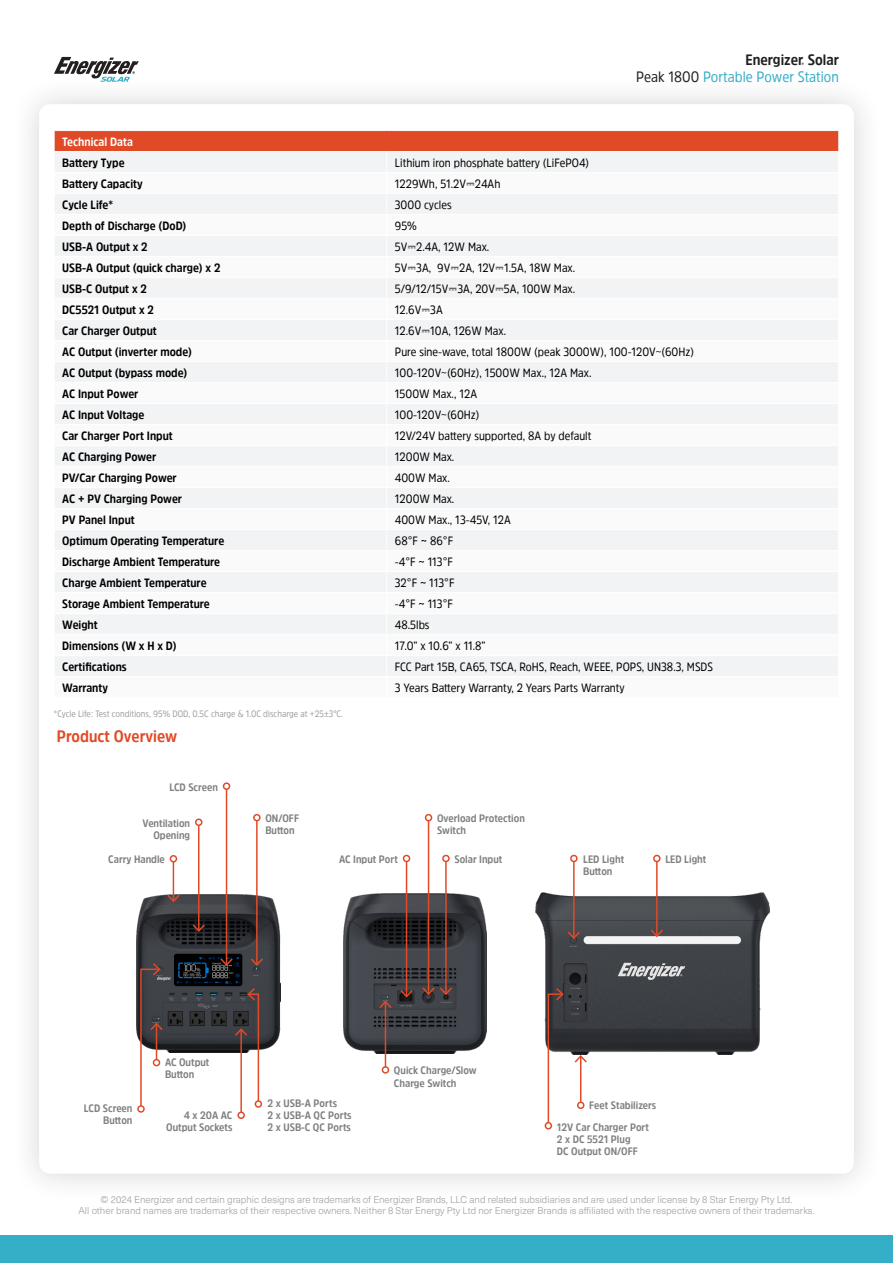
<style>
.page{position:relative;width:893px;height:1263px;background:#fff}
.page>*{position:absolute;margin:0;border:0;box-sizing:border-box;transform-origin:0 0}
.t1{font:700 16.5px "Energi Pro";color:#e04a27}
.t2{font:15px "Energi Pro";color:#34afc7}
.t3{font:700 15px "Energi Pro";color:#231f20}
.t4{font:12px "Energi Pro";color:#000}
.t5{font:700 12px "Energi Pro";color:#000}
.t6{font:700 12px "Energi Pro";color:#fff}
.t7{font:700 10.8px/12.1px "Energi Pro";color:#7f8080}
.t8{font:300 9.75px "Neue Haas Unica";color:#9d9fa2}
.t9{font:9.3px "Energi Pro";color:#9d9fa2}
.t10{font:700 6.15px "Energi Pro";color:#231f20}
.s1{color:#231f20}
.s2{font-family:"Arial"}
</style>
<div class="page">
<div style="left:0;top:1236px;width:893px;height:27px;background:#34afc7"></div>
<div style="left:10px;top:75px;width:873px;height:1128px;background:#231f20;opacity:.19"></div>
<div style="left:39px;top:104px;width:815px;height:1070px;background:#fff;border-radius:11px"></div>
<svg style="left:54px;top:57px;width:85px;height:25px"></svg>
<img style="left:343px;top:894px;width:144px;height:159px">
<img style="left:535px;top:892px;width:234px;height:163px">
<svg style="left:618px;top:963px;width:67px;height:17px"></svg>
<img style="left:137px;top:894px;width:144px;height:159px">
<hr style="left:656px;top:861px;width:2px;height:75px;background:#e04a27">
<svg style="left:649px;top:928px;width:16px;height:10px"></svg>
<div style="left:653px;top:855px;width:8px;height:7px;border:2px solid #e04a27;border-radius:50%"></div>
<hr style="left:445px;top:861px;width:2px;height:133px;background:#e04a27">
<div style="left:442px;top:855px;width:8px;height:7px;border:2px solid #e04a27;border-radius:50%"></div>
<hr style="left:406px;top:861px;width:1px;height:135px;background:#e04a27">
<svg style="left:399px;top:988px;width:15px;height:11px"></svg>
<div style="left:403px;top:855px;width:7px;height:7px;border:2px solid #e04a27;border-radius:50%"></div>
<hr style="left:173px;top:862px;width:1px;height:39px;background:#e04a27">
<svg style="left:166px;top:893px;width:15px;height:10px"></svg>
<div style="left:170px;top:855px;width:7px;height:7px;border:2px solid #e04a27;border-radius:50%"></div>
<hr style="left:198px;top:825px;width:1px;height:106px;background:#e04a27">
<svg style="left:191px;top:923px;width:15px;height:10px"></svg>
<div style="left:195px;top:818px;width:7px;height:8px;border:2px solid #e04a27;border-radius:50%"></div>
<hr style="left:226px;top:789px;width:1px;height:176px;background:#e04a27">
<svg style="left:219px;top:957px;width:15px;height:10px"></svg>
<div style="left:223px;top:782px;width:7px;height:8px;border:2px solid #e04a27;border-radius:50%"></div>
<hr style="left:428px;top:821px;width:1px;height:173px;background:#e04a27">
<svg style="left:421px;top:986px;width:33px;height:10px"></svg>
<div style="left:425px;top:814px;width:7px;height:7px;border:2px solid #e04a27;border-radius:50%"></div>
<hr style="left:256px;top:821px;width:2px;height:144px;background:#e04a27">
<svg style="left:249px;top:957px;width:16px;height:10px"></svg>
<div style="left:253px;top:814px;width:8px;height:7px;border:2px solid #e04a27;border-radius:50%"></div>
<hr style="left:580px;top:1056px;width:1px;height:46px;background:#e04a27">
<svg style="left:573px;top:1054px;width:15px;height:10px"></svg>
<div style="left:577px;top:1101px;width:7px;height:8px;border:2px solid #e04a27;border-radius:50%"></div>
<hr style="left:385px;top:1002px;width:1px;height:65px;background:#e04a27">
<svg style="left:378px;top:999px;width:15px;height:11px"></svg>
<div style="left:382px;top:1066px;width:7px;height:8px;border:2px solid #e04a27;border-radius:50%"></div>
<svg style="left:139px;top:962px;width:32px;height:144px"></svg>
<div style="left:137px;top:1105px;width:8px;height:8px;border:2px solid #e04a27;border-radius:50%"></div>
<svg style="left:547px;top:986px;width:18px;height:138px"></svg>
<div style="left:545px;top:1122px;width:7px;height:7px;border:2px solid #e04a27;border-radius:50%"></div>
<hr style="left:573px;top:861px;width:2px;height:77px;background:#e04a27">
<svg style="left:566px;top:930px;width:16px;height:10px"></svg>
<div style="left:570px;top:855px;width:8px;height:7px;border:2px solid #e04a27;border-radius:50%"></div>
<hr style="left:240px;top:1029px;width:2px;height:83px;background:#e04a27">
<div style="left:237px;top:1111px;width:8px;height:8px;border:2px solid #e04a27;border-radius:50%"></div>
<svg style="left:233px;top:986px;width:27px;height:116px"></svg>
<div style="left:255px;top:1100px;width:7px;height:8px;border:2px solid #e04a27;border-radius:50%"></div>
<svg style="left:54px;top:131px;width:785px;height:545px"></svg>
<p class="t3" style="left:745px;top:50px;width:95px">Energizer Solar</p>
<p class="t10" style="left:802px;top:61px;width:4px">®</p>
<p class="t2" style="left:636px;top:66px;width:204px"><span class="s1">Peak 1800</span> Portable Power Station</p>
<p class="t6" style="left:62px;top:133px;width:72px">Technical Data</p>
<p class="t5" style="left:62px;top:154px;width:64px">Battery Type</p>
<p class="t4" style="left:395px;top:154px;width:196px">Lithium iron phosphate battery (LiFePO4)</p>
<p class="t5" style="left:62px;top:175px;width:82px">Battery Capacity</p>
<p class="t4" style="left:395px;top:175px;width:107px">1229Wh, 51.2V<span class="s1">⎓</span>24Ah</p>
<p class="t5" style="left:62px;top:196px;width:52px">Cycle Life*</p>
<p class="t4" style="left:395px;top:196px;width:58px">3000 cycles</p>
<p class="t5" style="left:62px;top:217px;width:126px">Depth of Discharge (DoD)</p>
<p class="t4" style="left:395px;top:217px;width:24px">95%</p>
<p class="t5" style="left:62px;top:238px;width:87px">USB-A Output x 2</p>
<p class="t4" style="left:395px;top:238px;width:96px">5V<span class="s1">⎓</span>2.4A, 12W Max.</p>
<p class="t5" style="left:62px;top:259px;width:160px">USB-A Output (quick charge) x 2</p>
<p class="t4" style="left:395px;top:259px;width:182px">5V<span class="s1">⎓</span>3A, 9V<span class="s1">⎓</span>2A, 12V<span class="s1">⎓</span>1.5A, 18W Max.</p>
<p class="t5" style="left:62px;top:280px;width:86px">USB-C Output x 2</p>
<p class="t4" style="left:395px;top:280px;width:182px">5/9/12/15V<span class="s1">⎓</span>3A, 20V<span class="s1">⎓</span>5A, 100W Max.</p>
<p class="t5" style="left:62px;top:301px;width:93px">DC5521 Output x 2</p>
<p class="t4" style="left:395px;top:301px;width:49px">12.6V<span class="s1">⎓</span>3A</p>
<p class="t5" style="left:62px;top:322px;width:96px">Car Charger Output</p>
<p class="t4" style="left:395px;top:322px;width:113px">12.6V<span class="s1">⎓</span>10A, 126W Max.</p>
<p class="t5" style="left:62px;top:343px;width:131px">AC Output (inverter mode)</p>
<p class="t4" style="left:395px;top:343px;width:301px">Pure sine-wave, total 1800W (peak 3000W), 100-120V (60Hz)</p>
<p class="t5" style="left:62px;top:364px;width:127px">AC Output (bypass mode)</p>
<p class="t4" style="left:395px;top:364px;width:198px">100-120V (60Hz), 1500W Max., 12A Max.</p>
<p class="t5" style="left:62px;top:385px;width:78px">AC Input Power</p>
<p class="t4" style="left:395px;top:385px;width:84px">1500W Max., 12A</p>
<p class="t5" style="left:62px;top:406px;width:84px">AC Input Voltage</p>
<p class="t4" style="left:395px;top:406px;width:86px">100-120V (60Hz)</p>
<p class="t5" style="left:62px;top:427px;width:112px">Car Charger Port Input</p>
<p class="t4" style="left:395px;top:427px;width:198px">12V/24V battery supported, 8A by default</p>
<p class="t5" style="left:62px;top:448px;width:96px">AC Charging Power</p>
<p class="t4" style="left:395px;top:448px;width:61px">1200W Max.</p>
<p class="t5" style="left:62px;top:469px;width:116px">PV/Car Charging Power</p>
<p class="t4" style="left:395px;top:469px;width:57px">400W Max.</p>
<p class="t5" style="left:62px;top:490px;width:121px">AC + PV Charging Power</p>
<p class="t4" style="left:395px;top:490px;width:61px">1200W Max.</p>
<p class="t5" style="left:62px;top:511px;width:74px">PV Panel Input</p>
<p class="t4" style="left:395px;top:511px;width:118px">400W Max., 13-45V, 12A</p>
<p class="t5" style="left:62px;top:532px;width:163px">Optimum Operating Temperature</p>
<p class="t4" style="left:395px;top:532px;width:60px">68<span class="s2">°</span>F ~ 86<span class="s2">°</span>F</p>
<p class="t5" style="left:62px;top:553px;width:159px">Discharge Ambient Temperature</p>
<p class="t4" style="left:395px;top:553px;width:60px">-4<span class="s2">°</span>F ~ 113<span class="s2">°</span>F</p>
<p class="t5" style="left:62px;top:574px;width:146px">Charge Ambient Temperature</p>
<p class="t4" style="left:395px;top:574px;width:61px">32<span class="s2">°</span>F ~ 113<span class="s2">°</span>F</p>
<p class="t5" style="left:62px;top:595px;width:149px">Storage Ambient Temperature</p>
<p class="t4" style="left:395px;top:595px;width:60px">-4<span class="s2">°</span>F ~ 113<span class="s2">°</span>F</p>
<p class="t5" style="left:62px;top:616px;width:37px">Weight</p>
<p class="t4" style="left:395px;top:616px;width:36px">48.5lbs</p>
<p class="t5" style="left:62px;top:637px;width:116px">Dimensions (W x H x D)</p>
<p class="t4" style="left:395px;top:637px;width:92px">17.0” x 10.6” x 11.8”</p>
<p class="t5" style="left:62px;top:658px;width:66px">Certifications</p>
<p class="t4" style="left:395px;top:658px;width:320px">FCC Part 15B, CA65, TSCA, RoHS, Reach, WEEE, POPS, UN38.3, MSDS</p>
<p class="t5" style="left:62px;top:679px;width:47px">Warranty</p>
<p class="t4" style="left:395px;top:679px;width:231px">3 Years Battery Warranty, 2 Years Parts Warranty</p>
<p class="t9" style="left:54px;top:707px;width:291px">*Cycle Life: Test conditions, 95% DOD, 0.5C charge &amp; 1.0C discharge at +25±3°C.</p>
<p class="t1" style="left:57px;top:725px;width:122px">Product Overview</p>
<p class="t7" style="left:169px;top:780px;width:50px">LCD Screen</p>
<p class="t7" style="left:143px;top:816px;width:49px;text-align:right">Ventilation<br>Opening</p>
<p class="t7" style="left:265px;top:812px;width:35px">ON/OFF<br>Button</p>
<p class="t7" style="left:437px;top:812px;width:89px">Overload Protection<br>Switch</p>
<p class="t7" style="left:108px;top:853px;width:58px">Carry Handle</p>
<p class="t7" style="left:339px;top:853px;width:60px">AC Input Port</p>
<p class="t7" style="left:454px;top:853px;width:49px">Solar Input</p>
<p class="t7" style="left:665px;top:853px;width:43px">LED Light</p>
<p class="t7" style="left:583px;top:853px;width:43px">LED Light</p>
<p class="t7" style="left:583px;top:865px;width:31px">Button</p>
<p class="t7" style="left:84px;top:1102px;width:50px;text-align:right">LCD Screen<br>Button</p>
<p class="t7" style="left:165px;top:1056px;width:46px">AC Output<br>Button</p>
<p class="t7" style="left:166px;top:1109px;width:68px;text-align:right">4 x 20A AC<br>Output Sockets</p>
<p class="t7" style="left:268px;top:1097px;width:71px">2 x USB-A Ports</p>
<p class="t7" style="left:268px;top:1109px;width:86px">2 x USB-A QC Ports</p>
<p class="t7" style="left:268px;top:1121px;width:85px">2 x USB-C QC Ports</p>
<p class="t7" style="left:394px;top:1064px;width:84px">Quick Charge/Slow<br>Charge Switch</p>
<p class="t7" style="left:589px;top:1099px;width:69px">Feet Stabilizers</p>
<p class="t7" style="left:557px;top:1120px;width:94px">12V Car Charger Port</p>
<p class="t7" style="left:557px;top:1132px;width:75px">2 x DC 5521 Plug</p>
<p class="t7" style="left:557px;top:1145px;width:82px">DC Output ON/OFF</p>
<p class="t8" style="left:101px;top:1192px;width:693px">© 2024 Energizer and certain graphic designs are trademarks of Energizer Brands, LLC and related subsidiaries and are used under license by 8 Star Energy Pty Ltd.</p>
<p class="t8" style="left:79px;top:1203px;width:737px">All other brand names are trademarks of their respective owners. Neither 8 Star Energy Pty Ltd nor Energizer Brands is affiliated with the respective owners of their trademarks.</p>
</div>
